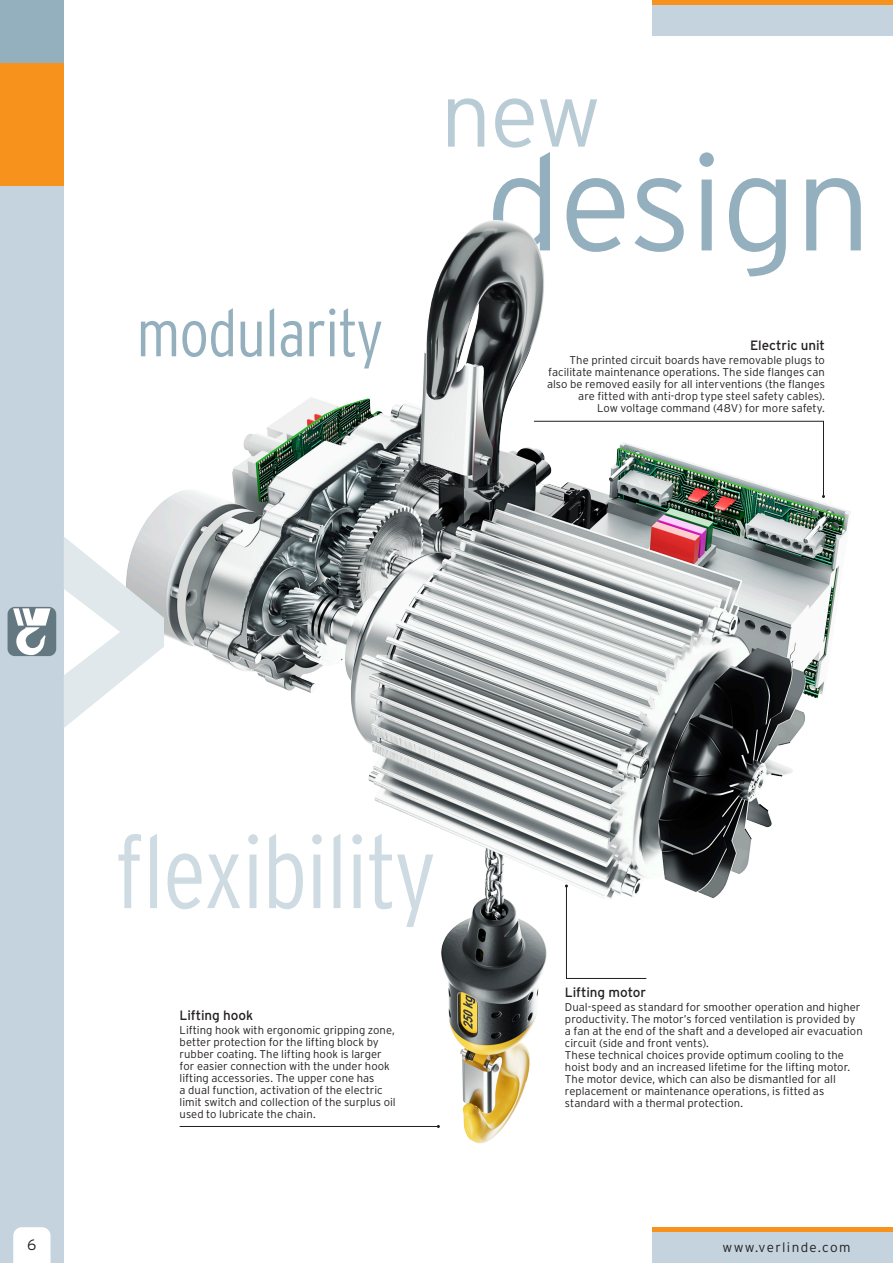
<style>
.page{position:relative;width:893px;height:1263px;background:#fff}
.page>*{position:absolute;margin:0;border:0;box-sizing:border-box;transform-origin:0 0}
.t1{font:300 135px "Interstate";letter-spacing:-.015em;color:#94afbd}
.t2{font:300 condensed 102px "Interstate";letter-spacing:-.015em;color:#cfdbe2}
.t3{font:300 90px "Interstate";color:#b9ccd6}
.t4{font:300 condensed 66px "Interstate";letter-spacing:-.015em;color:#94afbd}
.t5{font:300 15px "Interstate";color:#231f20}
.t6{font:13.5px "Interstate";letter-spacing:-.005em;color:#231f20}
.t7{font:300 13.5px "Interstate";letter-spacing:.1em;color:#231f20}
.t8{font:300 11.25px/12px "Interstate";color:#231f20}
</style>
<div class="page">
<img style="left:137px;top:220px;width:714px;height:924px">
<div style="left:0;top:0;width:64px;height:1263px;background:#c4d3dd"></div>
<div style="left:0;top:0;width:64px;height:64px;background:#94afbd"></div>
<div style="left:0;top:64px;width:64px;height:122px;background:#f7931d"></div>
<div style="left:8px;top:607px;width:48px;height:49px;background:#647882;border-radius:7px"></div>
<svg style="left:13px;top:608px;width:38px;height:48px"></svg>
<div style="left:653px;top:1227px;width:240px;height:36px;background:#c4d3dd"></div>
<hr style="left:653px;top:1227px;width:240px;height:4px;background:#f7931d">
<div style="left:653px;top:0;width:240px;height:36px;background:#c4d3dd"></div>
<hr style="left:653px;top:0;width:240px;height:4px;background:#f7931d">
<svg style="left:64px;top:536px;width:100px;height:192px"></svg>
<svg style="left:13px;top:1227px;width:38px;height:36px"></svg>
<img style="left:533px;top:420px;width:292px;height:78px">
<hr style="left:180px;top:1126px;width:258px;height:1px;background:#231f20">
<svg style="left:565px;top:884px;width:82px;height:95px"></svg>
<p class="t3" style="left:440px;top:64px;width:162px">new</p>
<p class="t4" style="left:136px;top:296px;width:249px">modularity</p>
<p class="t1" style="left:486px;top:127px;width:387px">design</p>
<p class="t6" style="left:750px;top:338px;width:76px">Electric unit</p>
<p class="t8" style="left:547px;top:354px;width:279px;text-align:right">The printed circuit boards have removable plugs to facilitate maintenance operations. The side flanges can also be removed easily for all interventions (the flanges are fitted with anti-drop type steel safety cables).<br>Low voltage command (48V) for more safety.</p>
<p class="t2" style="left:115px;top:815px;width:323px">flexibility</p>
<p class="t6" style="left:180px;top:1007px;width:75px">Lifting hook</p>
<p class="t8" style="left:180px;top:1024px;width:218px">Lifting hook with ergonomic gripping zone, better protection for the lifting block by rubber coating. The lifting hook is larger for easier connection with the under hook lifting accessories. The upper cone has<br>a dual function, activation of the electric limit switch and collection of the surplus oil used to lubricate the chain.</p>
<p class="t6" style="left:565px;top:984px;width:83px">Lifting motor</p>
<p class="t8" style="left:565px;top:1001px;width:299px">Dual-speed as standard for smoother operation and higher productivity. The motor’s forced ventilation is provided by a fan at the end of the shaft and a developed air evacuation circuit (side and front vents).<br>These technical choices provide optimum cooling to the hoist body and an increased lifetime for the lifting motor.<br>The motor device, which can also be dismantled for all replacement or maintenance operations, is fitted as standard with a thermal protection.</p>
<p class="t5" style="left:27px;top:1236px;width:11px">6</p>
<p class="t7" style="left:722px;top:1239px;width:129px">www.verlinde.com</p>
</div>
